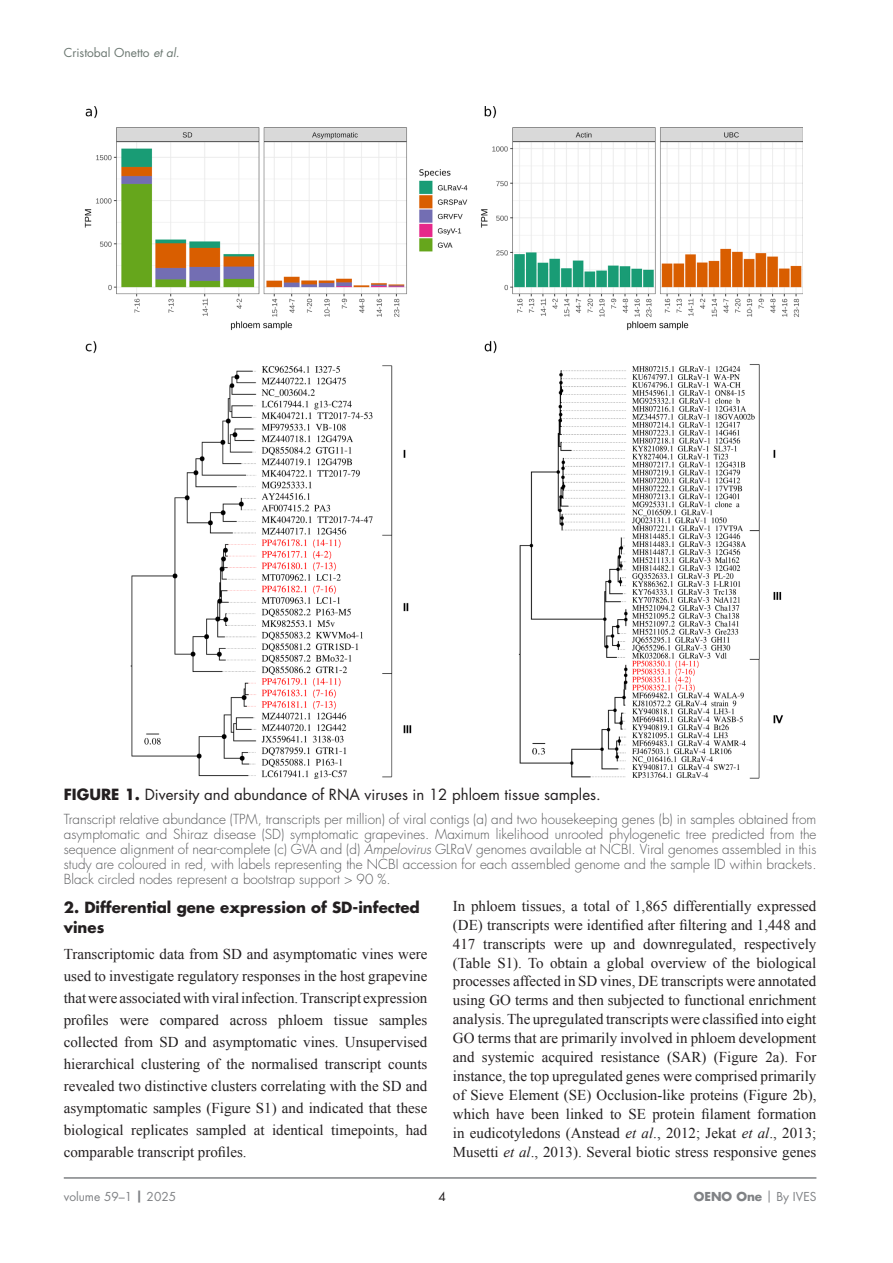
<style>
.page{position:relative;width:893px;height:1263px;background:#fff}
.page>*{position:absolute;margin:0;border:0;box-sizing:border-box;transform-origin:0 0}
.t1{font:15px/18.9px "Times New Roman";color:#231f20;text-align:justify}
.t2{font:15px "Futura Std";color:#231f20}
.t3{font:700 15px/20.4px "Futura Std";color:#231f20}
.t4{font:300 13.5px/15px "Futura Std";color:#57585a;text-align:justify}
.t5{font:12px "Futura Std";color:#6b7771}
.t6{font:12px "Futura Std";color:#808285}
.t7{font:700 12px "Futura Std";color:#808285}
.t8{font:12px "Futura Std";color:#231f20}
.s1{font-style:italic}
.s2{font-weight:700}
.s3{font-weight:400}
</style>
<div class="page">
<hr style="left:64px;top:1177px;width:752px;height:2px;background:#808285">
<img style="left:84px;top:106px;width:719px;height:673px">
<p class="t5" style="left:64px;top:45px;width:117px">Cristobal Onetto <span class="s1">et al.</span></p>
<p class="t2" style="left:64px;top:785px;width:538px"><span class="s2">FIGURE 1.</span> Diversity and abundance of RNA viruses in 12 phloem tissue samples.</p>
<p class="t4" style="left:64px;top:812px;width:754px">Transcript relative abundance (TPM, transcripts per million) of viral contigs (a) and two housekeeping genes (b) in samples obtained from asymptomatic and Shiraz disease (SD) symptomatic grapevines. Maximum likelihood unrooted phylogenetic tree predicted from the sequence alignment of near-complete (c) GVA and (d) <span class="s1">Ampelovirus</span> GLRaV genomes available at NCBI. Viral genomes assembled in this study are coloured in red, with labels representing the NCBI accession for each assembled genome and the sample ID within brackets.<br>Black circled nodes represent a bootstrap support &gt; 90 %.</p>
<p class="t3" style="left:64px;top:897px;width:358px">2. Differential gene expression of SD-infected vines</p>
<p class="t1" style="left:64px;top:943px;width:365px;line-height:21.9px">Transcriptomic data from SD and asymptomatic vines were used to investigate regulatory responses in the host grapevine that were associated with viral infection. Transcript expression profiles were compared across phloem tissue samples collected from SD and asymptomatic vines. Unsupervised hierarchical clustering of the normalised transcript counts revealed two distinctive clusters correlating with the SD and asymptomatic samples (Figure S1) and indicated that these biological replicates sampled at identical timepoints, had comparable transcript profiles.</p>
<p class="t1" style="left:453px;top:896px;width:365px">In phloem tissues, a total of 1,865 differentially expressed (DE) transcripts were identified after filtering and 1,448 and 417 transcripts were up and downregulated, respectively (Table S1). To obtain a global overview of the biological processes affected in SD vines, DE transcripts were annotated using GO terms and then subjected to functional enrichment analysis. The upregulated transcripts were classified into eight GO terms that are primarily involved in phloem development and systemic acquired resistance (SAR) (Figure 2a). For instance, the top upregulated genes were comprised primarily of Sieve Element (SE) Occlusion-like proteins (Figure 2b), which have been linked to SE protein filament formation in eudicotyledons (Anstead <span class="s1">et al</span>., 2012; Jekat <span class="s1">et al</span>., 2013; Musetti <span class="s1">et al</span>., 2013). Several biotic stress responsive genes</p>
<p class="t6" style="left:64px;top:1188px;width:114px">volume 59–1 <span class="s2">|</span> 2025</p>
<p class="t8" style="left:439px;top:1188px;width:9px">4</p>
<p class="t7" style="left:694px;top:1188px;width:124px">OENO One <span class="s3">| By IVES</span></p>
</div>
